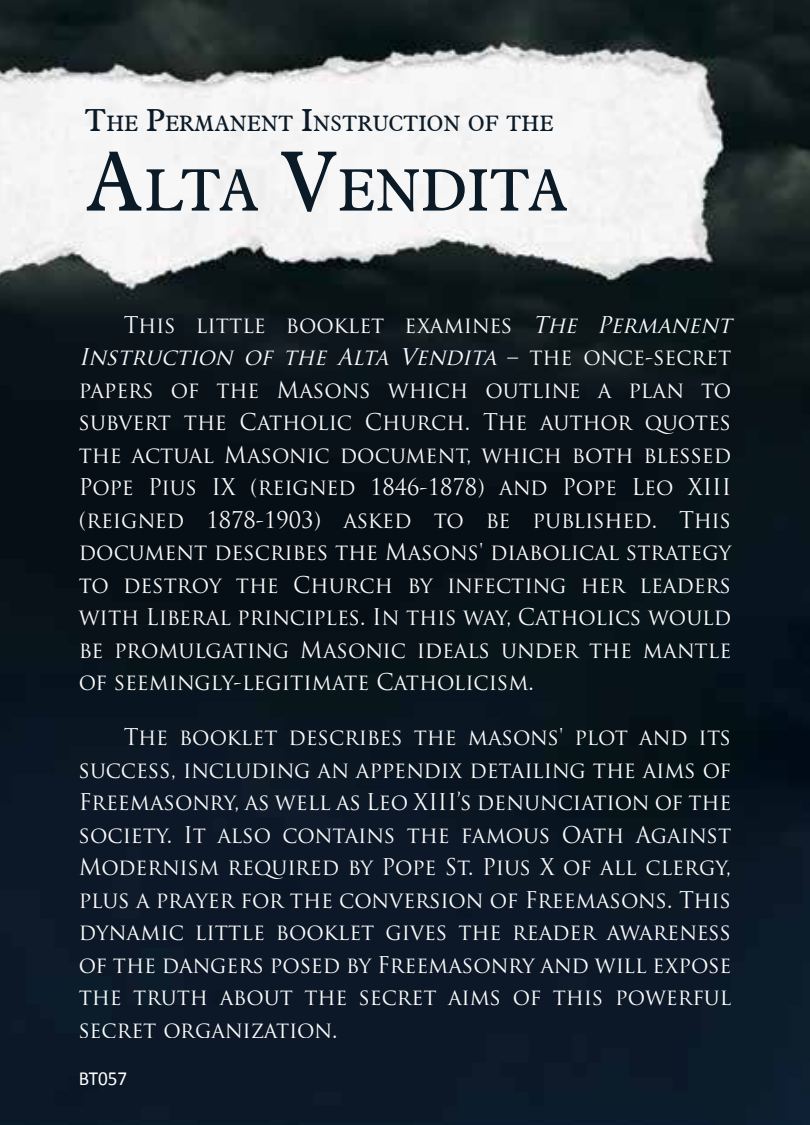
<style>
.page{position:relative;width:810px;height:1125px;background:#fff}
.page>*{position:absolute;margin:0;border:0;box-sizing:border-box;transform-origin:0 0}
.t1{font:58.25px "Aldine 721 BT";color:#0b1a27}
.t2{font:22.5px/32.5px "Trajan Pro";color:#fff;scale:.96 1}
.t3{font:21.75px "Aldine 721 BT";color:#0b1a27}
.t4{font:20px "Calibri";color:#fff;scale:.96 1}
.s1{font-size:31.25px}
.s2{font-size:83.25px}
.s3{font-style:italic}
</style>
<div class="page">
<img style="left:0;top:0;width:810px;height:1125px">
<p class="t3" style="left:85px;top:110px;width:470px"><span class="s1">T</span>HE <span class="s1">P</span>ERMANENT <span class="s1">I</span>NSTRUCTION OF THE</p>
<h1 class="t1" style="left:85px;top:154px;width:485px"><span class="s2">A</span>LTA <span class="s2">V</span>ENDITA</h1>
<p class="t2" style="left:79px;top:308px;width:688px;text-indent:45px">This little booklet examines <span class="s3">The Permanent Instruction of the Alta Vendita</span> – t h e o n c e - s e c r e t papers of the Masons which outline a plan to subvert the Catholic Church. The author quotes the actual Masonic document, which both blessed Pope Pius IX (reigned 1846-1878) and Pope Leo XIII (reigned 1878-1903) asked to be published. This document describes the Masons' diabolical strategy to destroy the Church by infecting her leaders with Liberal principles. In this way, Catholics would be promulgating Masonic ideals under the mantle of seemingly-legitimate Catholicism.</p>
<p class="t2" style="left:79px;top:721px;width:681px;text-align:justify;text-indent:45px">The booklet describes the masons' plot and its success, including an appendix detailing the aims of Freemasonry, as well as Leo XIII’s denunciation of the society. It also contains the famous Oath Against Modernism required by Pope St. Pius X of all clergy, plus a prayer for the conversion of Freemasons. This dynamic little booklet gives the reader awareness of the dangers posed by Freemasonry and will expose the truth about the secret aims of this powerful secret organization.</p>
<p class="t4" style="left:79px;top:1065px;width:52px">BT057</p>
</div>
